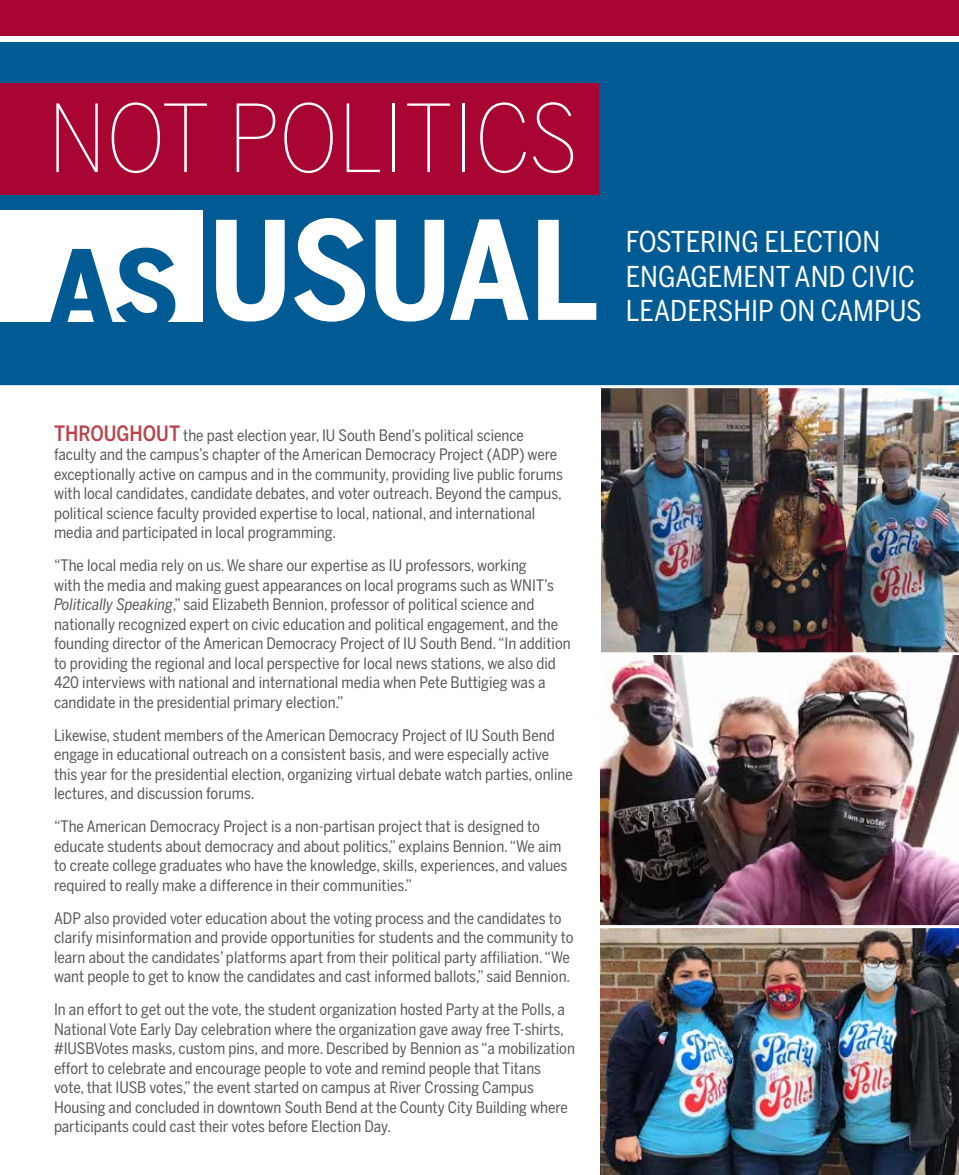
<style>
.page{position:relative;width:959px;height:1175px;background:#fff}
.page>*{position:absolute;margin:0;border:0;box-sizing:border-box;transform-origin:0 0}
.t1{font:700 135.15px "Benton Sans Cond";letter-spacing:-.01em;color:#fff}
.t2{font:100 115.8px "Benton Sans Cond";letter-spacing:-.01em;color:#fff}
.t3{font:28.5px/34.2px "Benton Sans Cond";color:#fff}
.t4{font:15.75px/19.5px "Benton Sans Cond";color:#58595b}
.s1{font-size:130.5px;color:#005b94}
.s2{font-weight:500;font-size:21px;color:#b9444c}
.s3{font-style:italic}
</style>
<div class="page">
<div style="left:0;top:36px;width:958px;height:350px;background:#005b94"></div>
<div style="left:0;top:0;width:958px;height:40px;background:#a90533"></div>
<div style="left:0;top:36px;width:958px;height:6px;background:#fff"></div>
<div style="left:0;top:83px;width:599px;height:112px;background:#a90533"></div>
<div style="left:0;top:210px;width:202px;height:112px;background:#fff"></div>
<img style="left:601px;top:388px;width:357px;height:786px">
<hr style="left:0;top:385px;width:958px;height:3px;background:#fff">
<hr style="left:585px;top:652px;width:373px;height:3px;background:#fff">
<hr style="left:584px;top:925px;width:374px;height:3px;background:#fff">
<p class="t2" style="left:47px;top:62px;width:534px">NOT POLITICS</p>
<p class="t1" style="left:47px;top:186px;width:553px"><span class="s1">as</span> USUAL</p>
<p class="t3" style="left:626px;top:225px;width:297px">FOSTERING ELECTION<br>ENGAGEMENT AND CIVIC<br>LEADERSHIP ON CAMPUS</p>
<p class="t4" style="left:54px;top:425px;width:510px"><span class="s2">THROUGHOUT</span> the past election year, IU South Bend’s political science faculty and the campus’s chapter of the American Democracy Project (ADP) were exceptionally active on campus and in the community, providing live public forums with local candidates, candidate debates, and voter outreach. Beyond the campus, political science faculty provided expertise to local, national, and international media and participated in local programming.</p>
<p class="t4" style="left:54px;top:555px;width:518px">“The local media rely on us. We share our expertise as IU professors, working<br>with the media and making guest appearances on local programs such as WNIT’s <span class="s3">Politically Speaking</span>,” said Elizabeth Bennion, professor of political science and nationally recognized expert on civic education and political engagement, and the founding director of the American Democracy Project of IU South Bend. “In addition to providing the regional and local perspective for local news stations, we also did 420 interviews with national and international media when Pete Buttigieg was a candidate in the presidential primary election.”</p>
<p class="t4" style="left:54px;top:725px;width:520px">Likewise, student members of the American Democracy Project of IU South Bend engage in educational outreach on a consistent basis, and were especially active this year for the presidential election, organizing virtual debate watch parties, online lectures, and discussion forums.</p>
<p class="t4" style="left:54px;top:816px;width:515px">“The American Democracy Project is a non-partisan project that is designed to educate students about democracy and about politics,” explains Bennion. “We aim to create college graduates who have the knowledge, skills, experiences, and values required to really make a difference in their communities.”</p>
<p class="t4" style="left:54px;top:908px;width:521px">ADP also provided voter education about the voting process and the candidates to clarify misinformation and provide opportunities for students and the community to learn about the candidates’ platforms apart from their political party affiliation. “We want people to get to know the candidates and cast informed ballots,” said Bennion.</p>
<p class="t4" style="left:54px;top:999px;width:522px">In an effort to get out the vote, the student organization hosted Party at the Polls, a National Vote Early Day celebration where the organization gave away free T-shirts, #IUSBVotes masks, custom pins, and more. Described by Bennion as “a mobilization effort to celebrate and encourage people to vote and remind people that Titans vote, that IUSB votes,” the event started on campus at River Crossing Campus Housing and concluded in downtown South Bend at the County City Building where participants could cast their votes before Election Day.</p>
</div>
